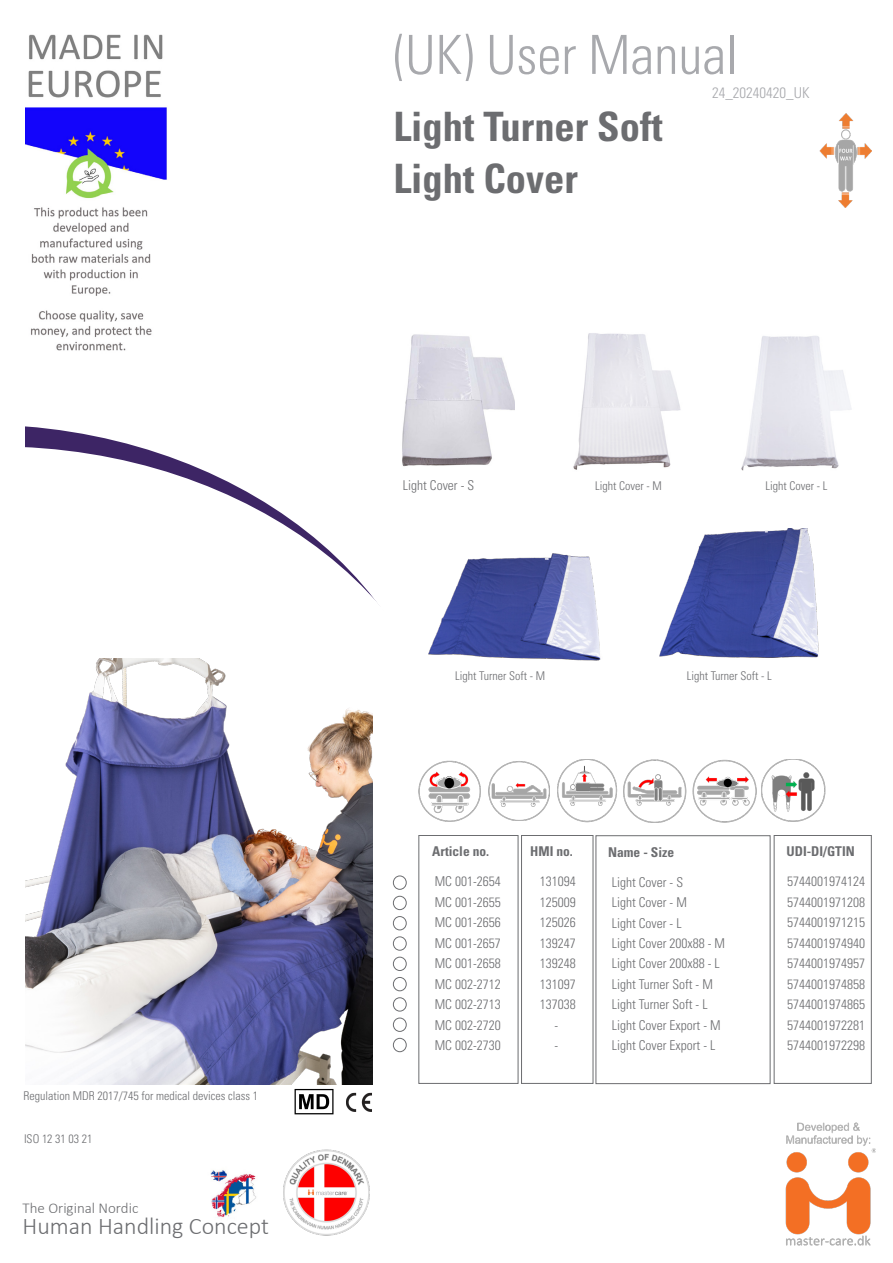
<style>
.page{position:relative;width:893px;height:1263px;background:#fff}
.page>*{position:absolute;margin:0;border:0;box-sizing:border-box;transform-origin:0 0}
.t1{font:300 condensed 54px "Univers LT Std";color:#a8a9ad}
.t2{font:700 condensed 40.5px "Univers LT Std";color:#6c6d70}
.Varenummer_under_billede{font:300 24px "Calibri";color:#6c6d70}
.Varenummer_under_billede-2{font:300 15px "Calibri";color:#6c6d70}
.t3{font:300 condensed 15px "Univers LT Std";color:#a8a9ad}
.Box{font:300 condensed 13.5px "Univers LT Std";color:#6c6d70}
.Box-2{font:700 condensed 13.5px "Univers LT Std";color:#6c6d70}
.varenummer_under_billede{font:300 condensed 12px "Univers LT Std";color:#6c6d70}
</style>
<div class="page">
<svg style="left:25px;top:426px;width:110px;height:20px;fill:#3d2565"></svg>
<svg style="left:25px;top:446px;width:435px;height:669px"></svg>
<img style="left:25px;top:658px;width:347px;height:426px">
<img style="left:819px;top:113px;width:52px;height:95px">
<img style="left:340px;top:1085px;width:40px;height:26px">
<img style="left:210px;top:1170px;width:46px;height:48px">
<img style="left:283px;top:1149px;width:87px;height:87px">
<img style="left:785px;top:1122px;width:91px;height:124px">
<svg style="left:295px;top:1089px;width:38px;height:25px"></svg>
<div style="left:521px;top:835px;width:72px;height:248px;border:1px solid #6c6d70"></div>
<div style="left:774px;top:835px;width:97px;height:248px;border:1px solid #6c6d70"></div>
<div style="left:393px;top:875px;width:14px;height:15px;border:1px solid #6c6d70;border-radius:50%"></div>
<div style="left:393px;top:896px;width:14px;height:14px;border:1px solid #6c6d70;border-radius:50%"></div>
<img style="left:417px;top:759px;width:64px;height:64px">
<img style="left:488px;top:761px;width:61px;height:59px">
<img style="left:557px;top:759px;width:60px;height:64px">
<img style="left:623px;top:759px;width:63px;height:64px">
<img style="left:692px;top:759px;width:64px;height:64px">
<img style="left:761px;top:759px;width:64px;height:63px">
<div style="left:393px;top:916px;width:14px;height:14px;border:1px solid #6c6d70;border-radius:50%"></div>
<div style="left:393px;top:936px;width:14px;height:14px;border:1px solid #6c6d70;border-radius:50%"></div>
<div style="left:393px;top:977px;width:14px;height:14px;border:1px solid #6c6d70;border-radius:50%"></div>
<div style="left:393px;top:997px;width:14px;height:14px;border:1px solid #6c6d70;border-radius:50%"></div>
<div style="left:393px;top:1018px;width:14px;height:14px;border:1px solid #6c6d70;border-radius:50%"></div>
<img style="left:573px;top:333px;width:108px;height:137px">
<img style="left:741px;top:336px;width:110px;height:135px">
<img style="left:369px;top:334px;width:146px;height:140px">
<img style="left:424px;top:536px;width:177px;height:137px">
<img style="left:659px;top:529px;width:160px;height:129px">
<div style="left:393px;top:1038px;width:14px;height:14px;border:1px solid #6c6d70;border-radius:50%"></div>
<div style="left:393px;top:957px;width:14px;height:14px;border:1px solid #6c6d70;border-radius:50%"></div>
<div style="left:596px;top:835px;width:174px;height:249px;border:1px solid #6c6d70"></div>
<img style="left:26px;top:35px;width:141px;height:316px">
<p class="varenummer_under_billede" style="left:24px;top:1089px;width:236px">Regulation MDR 2017/745 for medical devices class 1</p>
<p class="varenummer_under_billede" style="left:24px;top:1132px;width:70px">ISO 12 31 03 21</p>
<p class="Varenummer_under_billede-2" style="left:22px;top:1198px;width:117px">The Original Nordic</p>
<p class="Varenummer_under_billede" style="left:22px;top:1211px;width:248px">Human Handling Concept</p>
<h1 class="t1" style="left:393px;top:22px;width:346px">(UK) User Manual</h1>
<p class="t3" style="left:712px;top:83px;width:99px">24_20240420_UK</p>
<p class="t2" style="left:393px;top:101px;width:271px">Light Turner Soft</p>
<p class="t2" style="left:393px;top:154px;width:186px">Light Cover</p>
<p class="Box" style="left:403px;top:477px;width:73px">Light Cover - S</p>
<p class="varenummer_under_billede" style="left:595px;top:479px;width:68px">Light Cover - M</p>
<p class="varenummer_under_billede" style="left:765px;top:479px;width:63px">Light Cover - L</p>
<p class="varenummer_under_billede" style="left:455px;top:669px;width:91px">Light Turner Soft - M</p>
<p class="varenummer_under_billede" style="left:687px;top:669px;width:87px">Light Turner Soft - L</p>
<p class="Box-2" style="left:432px;top:843px;width:58px">Article no.</p>
<p class="Box-2" style="left:530px;top:842px;width:44px">HMI no.</p>
<p class="Box-2" style="left:608px;top:843px;width:68px">Name - Size</p>
<p class="Box" style="left:435px;top:873px;width:67px">MC 001-2654</p>
<p class="Box" style="left:435px;top:894px;width:67px">MC 001-2655</p>
<p class="Box" style="left:435px;top:914px;width:67px">MC 001-2656</p>
<p class="Box" style="left:435px;top:935px;width:67px">MC 001-2657</p>
<p class="Box" style="left:435px;top:955px;width:67px">MC 001-2658</p>
<p class="Box" style="left:435px;top:976px;width:67px">MC 002-2712</p>
<p class="Box" style="left:435px;top:996px;width:67px">MC 002-2713</p>
<p class="Box" style="left:435px;top:1017px;width:67px">MC 002-2720</p>
<p class="Box" style="left:435px;top:1037px;width:67px">MC 002-2730</p>
<p class="Box" style="left:540px;top:873px;width:37px">131094</p>
<p class="Box" style="left:540px;top:894px;width:37px">125009</p>
<p class="Box" style="left:540px;top:914px;width:37px">125026</p>
<p class="Box" style="left:540px;top:935px;width:37px">139247</p>
<p class="Box" style="left:540px;top:955px;width:37px">139248</p>
<p class="Box" style="left:540px;top:976px;width:37px">131097</p>
<p class="Box" style="left:540px;top:996px;width:37px">137038</p>
<p class="Box" style="left:554px;top:1017px;width:5px">-</p>
<p class="Box" style="left:554px;top:1037px;width:5px">-</p>
<p class="Box" style="left:612px;top:874px;width:73px">Light Cover - S</p>
<p class="Box" style="left:612px;top:894px;width:76px">Light Cover - M</p>
<p class="Box" style="left:612px;top:915px;width:71px">Light Cover - L</p>
<p class="Box" style="left:612px;top:935px;width:115px">Light Cover 200x88 - M</p>
<p class="Box" style="left:612px;top:955px;width:109px">Light Cover 200x88 - L</p>
<p class="Box" style="left:612px;top:976px;width:102px">Light Turner Soft - M</p>
<p class="Box" style="left:612px;top:996px;width:97px">Light Turner Soft - L</p>
<p class="Box" style="left:612px;top:1017px;width:110px">Light Cover Export - M</p>
<p class="Box" style="left:612px;top:1037px;width:105px">Light Cover Export - L</p>
<p class="Box-2" style="left:786px;top:843px;width:70px">UDI-DI/GTIN</p>
<p class="Box" style="left:787px;top:873px;width:79px">5744001974124</p>
<p class="Box" style="left:787px;top:894px;width:79px">5744001971208</p>
<p class="Box" style="left:787px;top:914px;width:79px">5744001971215</p>
<p class="Box" style="left:787px;top:935px;width:79px">5744001974940</p>
<p class="Box" style="left:787px;top:955px;width:79px">5744001974957</p>
<p class="Box" style="left:787px;top:976px;width:79px">5744001974858</p>
<p class="Box" style="left:787px;top:996px;width:79px">5744001974865</p>
<p class="Box" style="left:787px;top:1017px;width:79px">5744001972281</p>
<p class="Box" style="left:787px;top:1037px;width:79px">5744001972298</p>
</div>
